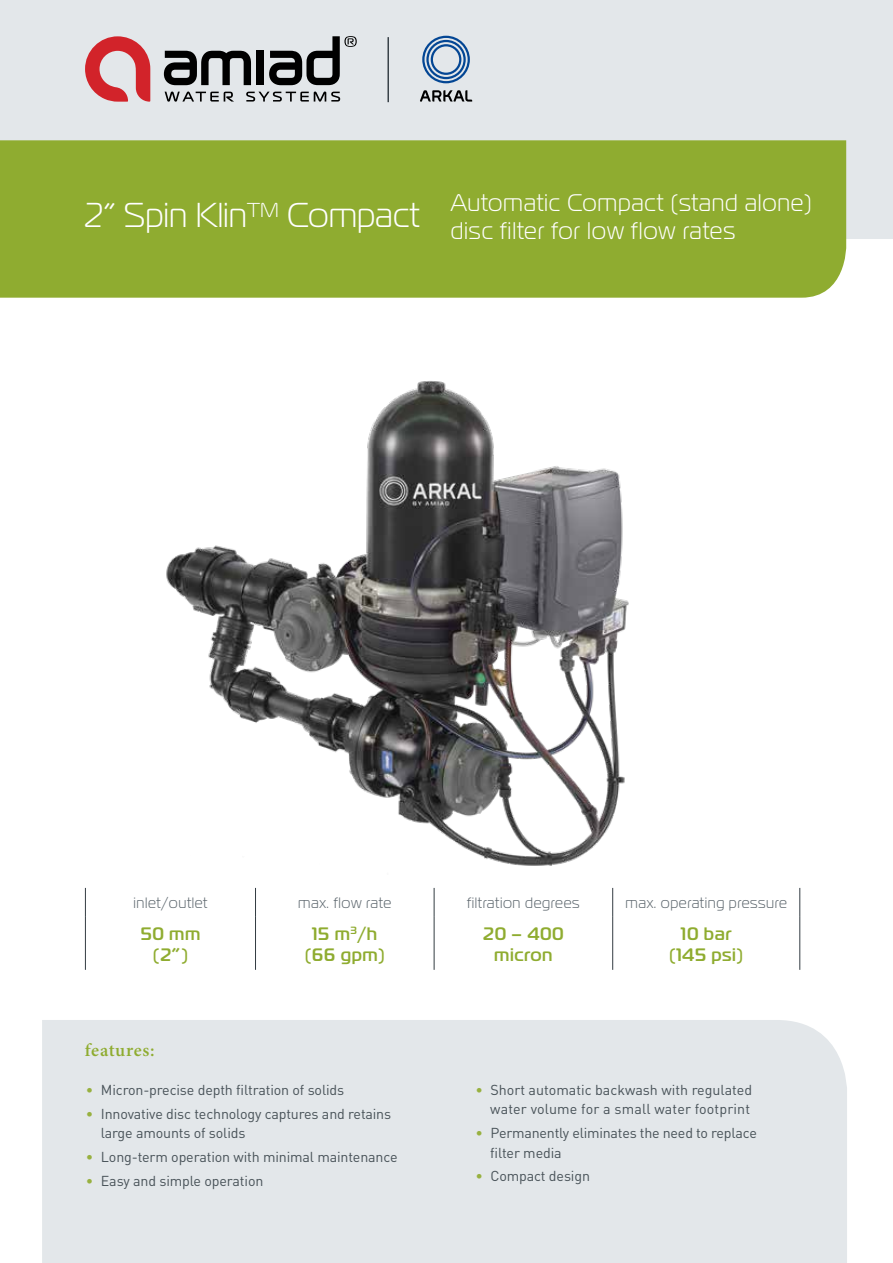
<style>
.page{position:relative;width:893px;height:1263px;background:#fff}
.page>*{position:absolute;margin:0;border:0;box-sizing:border-box;transform-origin:0 0}
.t1{font:300 34.5px "Magistral";color:#fff}
.t2{font:300 24px/28.5px "Magistral";letter-spacing:.03em;color:#fff}
.t3{font:500 18px/21.6px "Magistral";letter-spacing:.03em;color:#8fac30;text-align:center}
.t4{font:700 18px "Adobe Hebrew";letter-spacing:.03em;color:#8fac30}
.t5{font:300 15px "Magistral";letter-spacing:.04em;color:#5b656c}
.t6{font:14.25px/19.5px "DIN";letter-spacing:-.01em;color:#485258}
.s1{color:#98b140}
</style>
<div class="page">
<div style="left:0;top:0;width:893px;height:239px;background:#e3e7ea"></div>
<div style="left:0;top:140px;width:846px;height:158px;background:#8fac30"></div>
<hr style="left:387px;top:37px;width:2px;height:65px;background:#333c42">
<svg style="left:85px;top:36px;width:65px;height:66px"></svg>
<svg style="left:164px;top:51px;width:87px;height:34px"></svg>
<div style="left:257px;top:51px;width:7px;height:34px;background:#000"></div>
<svg style="left:269px;top:36px;width:88px;height:49px"></svg>
<svg style="left:165px;top:92px;width:69px;height:10px"></svg>
<svg style="left:246px;top:92px;width:94px;height:10px"></svg>
<svg style="left:420px;top:90px;width:52px;height:12px"></svg>
<svg style="left:422px;top:36px;width:48px;height:47px"></svg>
<div style="left:42px;top:1020px;width:805px;height:243px;background:#e3e7ea"></div>
<svg style="left:85px;top:888px;width:1px;height:29px"></svg>
<svg style="left:255px;top:888px;width:1px;height:29px"></svg>
<svg style="left:434px;top:888px;width:1px;height:29px"></svg>
<svg style="left:612px;top:888px;width:1px;height:29px"></svg>
<svg style="left:799px;top:888px;width:1px;height:29px"></svg>
<hr style="left:85px;top:917px;width:1px;height:53px;background:#333c42">
<hr style="left:255px;top:917px;width:1px;height:53px;background:#333c42">
<hr style="left:434px;top:917px;width:1px;height:53px;background:#333c42">
<hr style="left:612px;top:917px;width:1px;height:53px;background:#333c42">
<hr style="left:799px;top:917px;width:1px;height:53px;background:#333c42">
<img style="left:166px;top:381px;width:463px;height:485px">
<h1 class="t1" style="left:83px;top:194px;width:338px">2” Spin Klin<sup>TM</sup> Compact</h1>
<h2 class="t2" style="left:451px;top:187px;width:363px">Automatic Compact (stand alone) disc filter for low flow rates</h2>
<p class="t5" style="left:133px;top:894px;width:75px">inlet/outlet</p>
<p class="t5" style="left:298px;top:894px;width:95px">max. flow rate</p>
<p class="t5" style="left:467px;top:894px;width:114px">filtration degrees</p>
<p class="t5" style="left:625px;top:894px;width:163px">max. operating pressure</p>
<p class="t3" style="left:141px;top:923px;width:61px">50 mm (2”)</p>
<p class="t3" style="left:305px;top:923px;width:82px">15 m<sup>3</sup>/h (66 gpm)</p>
<p class="t3" style="left:483px;top:923px;width:82px">20 – 400 micron</p>
<p class="t3" style="left:669px;top:923px;width:76px">10 bar (145 psi)</p>
<p class="t4" style="left:85px;top:1039px;width:71px">features:</p>
<p class="t6" style="left:86px;top:1080px;width:260px"><span class="s1">•</span> Micron-precise depth filtration of solids</p>
<p class="t6" style="left:101px;top:1103px;width:292px;text-indent:-15px"><span class="s1">•</span> Innovative disc technology captures and retains large amounts of solids</p>
<p class="t6" style="left:86px;top:1147px;width:313px"><span class="s1">•</span> Long-term operation with minimal maintenance</p>
<p class="t6" style="left:86px;top:1170px;width:179px"><span class="s1">•</span> Easy and simple operation</p>
<p class="t6" style="left:475px;top:1080px;width:278px;text-align:right"><span class="s1">•</span> Short automatic backwash with regulated water volume for a small water footprint</p>
<p class="t6" style="left:490px;top:1123px;width:268px;text-indent:-15px"><span class="s1">•</span> Permanently eliminates the need to replace filter media</p>
<p class="t6" style="left:475px;top:1166px;width:116px"><span class="s1">•</span> Compact design</p>
</div>
